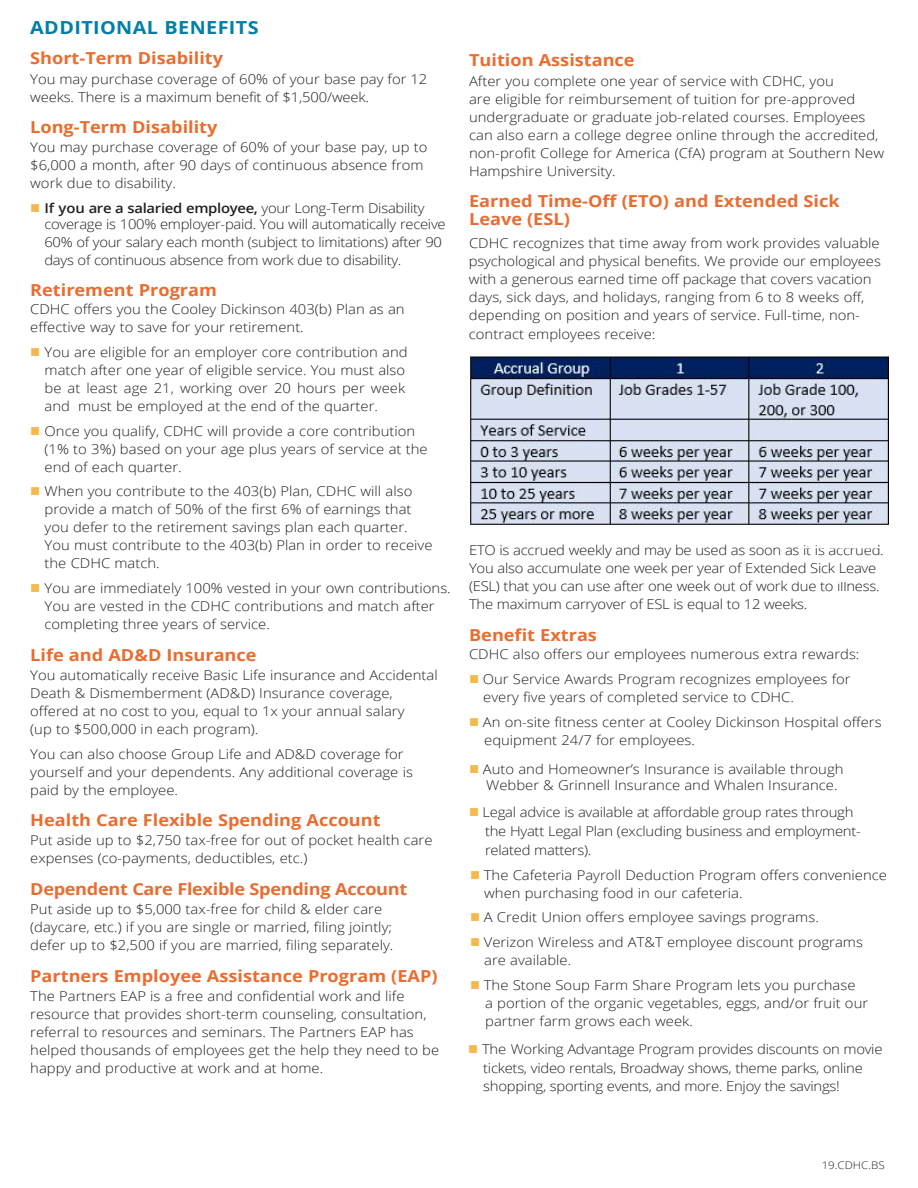
<style>
.page{position:relative;width:918px;height:1188px;background:#fff}
.page>*{position:absolute;margin:0;border:0;box-sizing:border-box;transform-origin:0 0}
.body_copy{font:700 18px "Open Sans";letter-spacing:.02em;color:#0080a7;scale:1.1 1}
.body_copy-2{font:700 16.5px "Open Sans";color:#e96d30;scale:1.1 1}
.Bolded_Copy{font:700 16.5px/18px "Open Sans";color:#e96d30;scale:1.1 1}
.body_copy-3{font:700 16.5px "Open Sans";letter-spacing:-.02em;color:#e96d30;scale:1.1 1}
.body_copy-4{font:300 13.5px/18px "Open Sans";color:#231f20;scale:1.1 1}
.body_copy-5{font:300 13.5px/18px "Open Sans";letter-spacing:-.02em;color:#231f20;scale:1.1 1}
.Bolded_Copy-2{font:300 13.5px/18px "Open Sans";color:#231f20;scale:1.1 1}
.body_copy-6{font:300 10.5px "Open Sans";color:#231f20;scale:1.1 1}
.s1{color:#f4b94a}
.s2{font-weight:600}
</style>
<div class="page">
<img style="left:469px;top:352px;width:420px;height:173px">
<p class="body_copy" style="left:30px;top:15px;width:209px">ADDITIONAL BENEFITS</p>
<p class="body_copy-2" style="left:30px;top:47px;width:177px">Short-Term Disability</p>
<p class="body_copy-4" style="left:30px;top:69px;width:363px">You may purchase coverage of 60% of your base pay for 12 weeks. There is a maximum benefit of $1,500/week.</p>
<p class="body_copy-2" style="left:30px;top:116px;width:172px">Long-Term Disability</p>
<p class="body_copy-4" style="left:30px;top:138px;width:363px">You may purchase coverage of 60% of your base pay, up to $6,000 a month, after 90 days of continuous absence from work due to disability.</p>
<p class="body_copy-5" style="left:44px;top:200px;width:366px;line-height:15.8px;text-indent:-14px"><span class="s1">■</span> <span class="s2">If you are a salaried employee,</span> your Long-Term Disability coverage is 100% employer-paid. You will automatically receive</p>
<p class="body_copy-5" style="left:44px;top:232px;width:363px">60% of your salary each month (subject to limitations) after 90 days of continuous absence from work due to disability.</p>
<p class="body_copy-2" style="left:30px;top:278px;width:171px">Retirement Program</p>
<p class="body_copy-4" style="left:30px;top:300px;width:342px">CDHC offers you the Cooley Dickinson 403(b) Plan as an effective way to save for your retirement.</p>
<p class="body_copy-4" style="left:45px;top:343px;width:332px;text-indent:-14px"><span class="s1">■</span> You are eligible for an employer core contribution and match after one year of eligible service. You must also be at least age 21, working over 20 hours per week and must be employed at the end of the quarter.</p>
<p class="body_copy-4" style="left:45px;top:421px;width:350px;text-indent:-14px"><span class="s1">■</span> Once you qualify, CDHC will provide a core contribution (1% to 3%) based on your age plus years of service at the end of each quarter.</p>
<p class="body_copy-4" style="left:45px;top:482px;width:354px;text-indent:-14px"><span class="s1">■</span> When you contribute to the 403(b) Plan, CDHC will also provide a match of 50% of the first 6% of earnings that you defer to the retirement savings plan each quarter.<br>You must contribute to the 403(b) Plan in order to receive the CDHC match.</p>
<p class="body_copy-4" style="left:45px;top:579px;width:371px;text-indent:-14px"><span class="s1">■</span> You are immediately 100% vested in your own contributions.<br>You are vested in the CDHC contributions and match after completing three years of service.</p>
<p class="body_copy-2" style="left:30px;top:643px;width:207px">Life and AD&amp;D Insurance</p>
<p class="body_copy-4" style="left:30px;top:666px;width:372px">You automatically receive Basic Life insurance and Accidental Death &amp; Dismemberment (AD&amp;D) Insurance coverage, offered at no cost to you, equal to 1x your annual salary<br>(up to $500,000 in each program).</p>
<p class="body_copy-4" style="left:30px;top:744px;width:349px">You can also choose Group Life and AD&amp;D coverage for yourself and your dependents. Any additional coverage is paid by the employee.</p>
<p class="body_copy-2" style="left:30px;top:809px;width:320px">Health Care Flexible Spending Account</p>
<p class="body_copy-4" style="left:30px;top:831px;width:367px">Put aside up to $2,750 tax-free for out of pocket health care expenses (co-payments, deductibles, etc.)</p>
<p class="body_copy-3" style="left:30px;top:877px;width:344px">Dependent Care Flexible Spending Account</p>
<p class="body_copy-4" style="left:30px;top:900px;width:332px">Put aside up to $5,000 tax-free for child &amp; elder care (daycare, etc.) if you are single or married, filing jointly; defer up to $2,500 if you are married, filing separately.</p>
<p class="body_copy-2" style="left:30px;top:964px;width:372px">Partners Employee Assistance Program (EAP)</p>
<p class="body_copy-4" style="left:30px;top:987px;width:373px">The Partners EAP is a free and confidential work and life resource that provides short-term counseling, consultation, referral to resources and seminars. The Partners EAP has helped thousands of employees get the help they need to be happy and productive at work and at home.</p>
<p class="Bolded_Copy" style="left:469px;top:51px;width:152px">Tuition Assistance</p>
<p class="Bolded_Copy-2" style="left:469px;top:71px;width:379px">After you complete one year of service with CDHC, you<br>are eligible for reimbursement of tuition for pre-approved undergraduate or graduate job-related courses. Employees can also earn a college degree online through the accredited, non-profit College for America (CfA) program at Southern New Hampshire University.</p>
<p class="Bolded_Copy" style="left:469px;top:192px;width:338px">Earned Time-Off (ETO) and Extended Sick<br>Leave (ESL)</p>
<p class="Bolded_Copy-2" style="left:469px;top:233px;width:376px">CDHC recognizes that time away from work provides valuable psychological and physical benefits. We provide our employees with a generous earned time off package that covers vacation days, sick days, and holidays, ranging from 6 to 8 weeks off, depending on position and years of service. Full-time, non&shy;contract employees receive:</p>
<p class="body_copy-5" style="left:469px;top:541px;width:379px">ETO is accrued weekly and may be used as soon as it is accrued.<br>You also accumulate one week per year of Extended Sick Leave (ESL) that you can use after one week out of work due to illness.<br>The maximum carryover of ESL is equal to 12 weeks.</p>
<p class="body_copy-2" style="left:469px;top:623px;width:118px">Benefit Extras</p>
<p class="body_copy-4" style="left:469px;top:645px;width:356px">CDHC also offers our employees numerous extra rewards:</p>
<p class="body_copy-4" style="left:483px;top:670px;width:336px;text-indent:-14px"><span class="s1">■</span> Our Service Awards Program recognizes employees for every five years of completed service to CDHC.</p>
<p class="body_copy-4" style="left:484px;top:712px;width:363px;text-indent:-15px"><span class="s1">■</span> An on-site fitness center at Cooley Dickinson Hospital offers equipment 24/7 for employees.</p>
<p class="body_copy-4" style="left:486px;top:761px;width:326px;line-height:15.8px;text-indent:-17px"><span class="s1">■</span> Auto and Homeowner’s Insurance is available through<br>Webber &amp; Grinnell Insurance and Whalen Insurance.</p>
<p class="body_copy-5" style="left:485px;top:802px;width:343px;line-height:18.9px;text-indent:-16px"><span class="s1">■</span> Legal advice is available at affordable group rates through the Hyatt Legal Plan (excluding business and employment&shy;related matters).</p>
<p class="body_copy-4" style="left:484px;top:865px;width:368px;text-indent:-14px"><span class="s1">■</span> The Cafeteria Payroll Deduction Program offers convenience when purchasing food in our cafeteria.</p>
<p class="body_copy-4" style="left:470px;top:908px;width:319px"><span class="s1">■</span> A Credit Union offers employee savings programs.</p>
<p class="body_copy-4" style="left:484px;top:933px;width:346px;text-indent:-14px"><span class="s1">■</span> Verizon Wireless and AT&amp;T employee discount programs are available.</p>
<p class="body_copy-4" style="left:485px;top:976px;width:350px;text-indent:-15px"><span class="s1">■</span> The Stone Soup Farm Share Program lets you purchase<br>a portion of the organic vegetables, eggs, and/or fruit our partner farm grows each week.</p>
<p class="body_copy-5" style="left:483px;top:1039px;width:364px;line-height:18.6px;text-indent:-15px"><span class="s1">■</span> The Working Advantage Program provides discounts on movie tickets, video rentals, Broadway shows, theme parks, online shopping, sporting events, and more. Enjoy the savings!</p>
<p class="body_copy-6" style="left:822px;top:1158px;width:59px">19.CDHC.BS</p>
</div>
